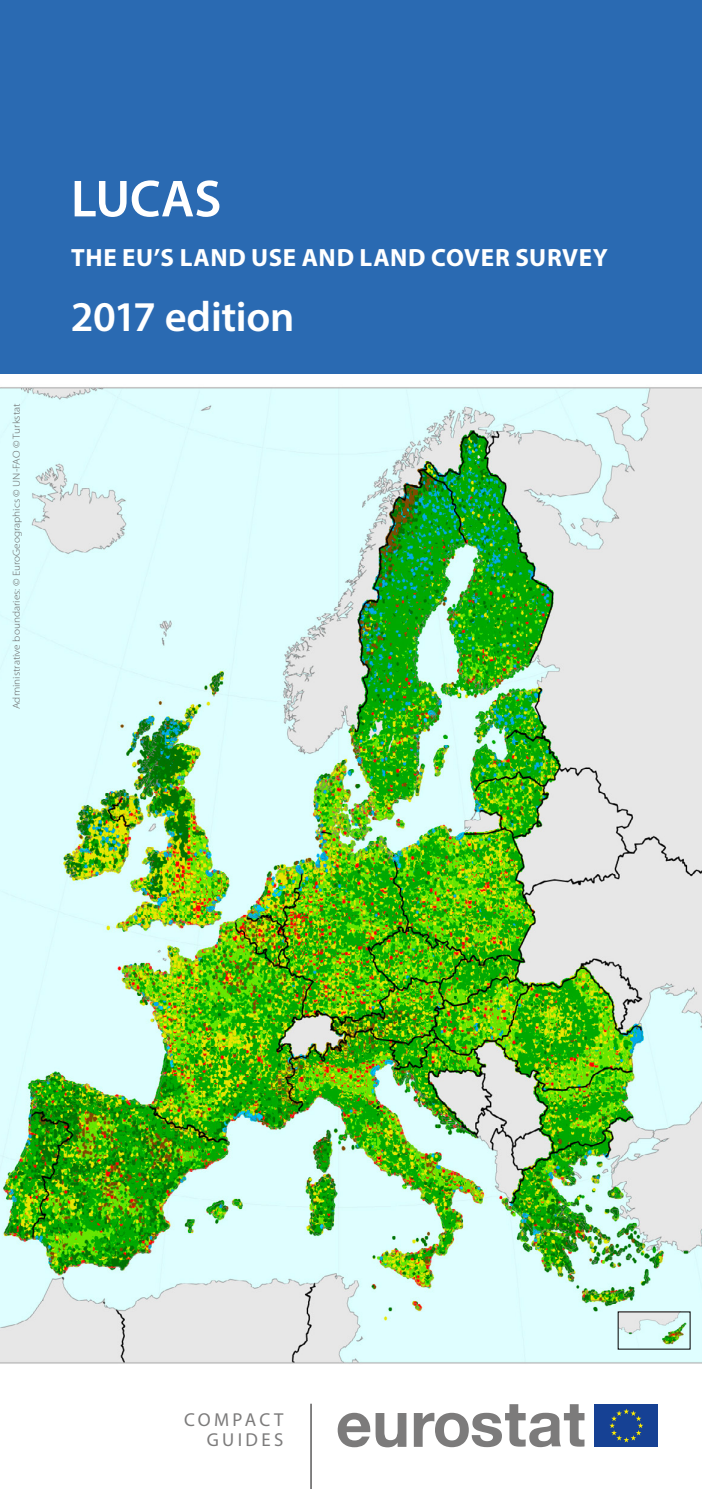
<style>
.page{position:relative;width:702px;height:1489px;background:#fff}
.page>*{position:absolute;margin:0;border:0;box-sizing:border-box;transform-origin:0 0}
.t1{font:600 52.5px "Myriad Pro";letter-spacing:-.005em;color:#fff}
.year{font:600 42.5px "Myriad Pro";letter-spacing:-.01em;color:#fff}
.sous-titre{font:700 25px "Myriad Pro";letter-spacing:.025em;color:#fff}
.serie{font:18.75px/20.5px "Myriad Pro";letter-spacing:.18em;color:#7c7b7b;text-align:right}
.t2{font:300 10.25px "Myriad Pro";color:#646363;scale:1.11 1}
</style>
<div class="page">
<svg style="left:337px;top:1404px;width:247px;height:43px"></svg>
<div style="left:593px;top:1403px;width:64px;height:43px;background:#164194"></div>
<svg style="left:609px;top:1408px;width:34px;height:34px"></svg>
<hr style="left:310px;top:1403px;width:2px;height:85px;background:#7c7b7b">
<div style="left:0;top:0;width:702px;height:373px;background:#2a6ab2"></div>
<img style="left:0;top:387px;width:702px;height:977px">
<img style="left:619px;top:1313px;width:69px;height:34px">
<p class="t2" style="left:10px;top:709px;width:277px;rotate:-90deg">Administrative boundaries: © EuroGeographics © UN-FAO © Turkstat</p>
<p class="t1" style="left:71px;top:165px;width:152px">LUCAS</p>
<p class="sous-titre" style="left:71px;top:241px;width:538px">THE EU’S LAND USE AND LAND COVER SURVEY</p>
<p class="year" style="left:71px;top:289px;width:225px">2017 edition</p>
<p class="serie" style="left:184px;top:1408px;width:101px">COMPACT<br>GUIDES</p>
</div>
